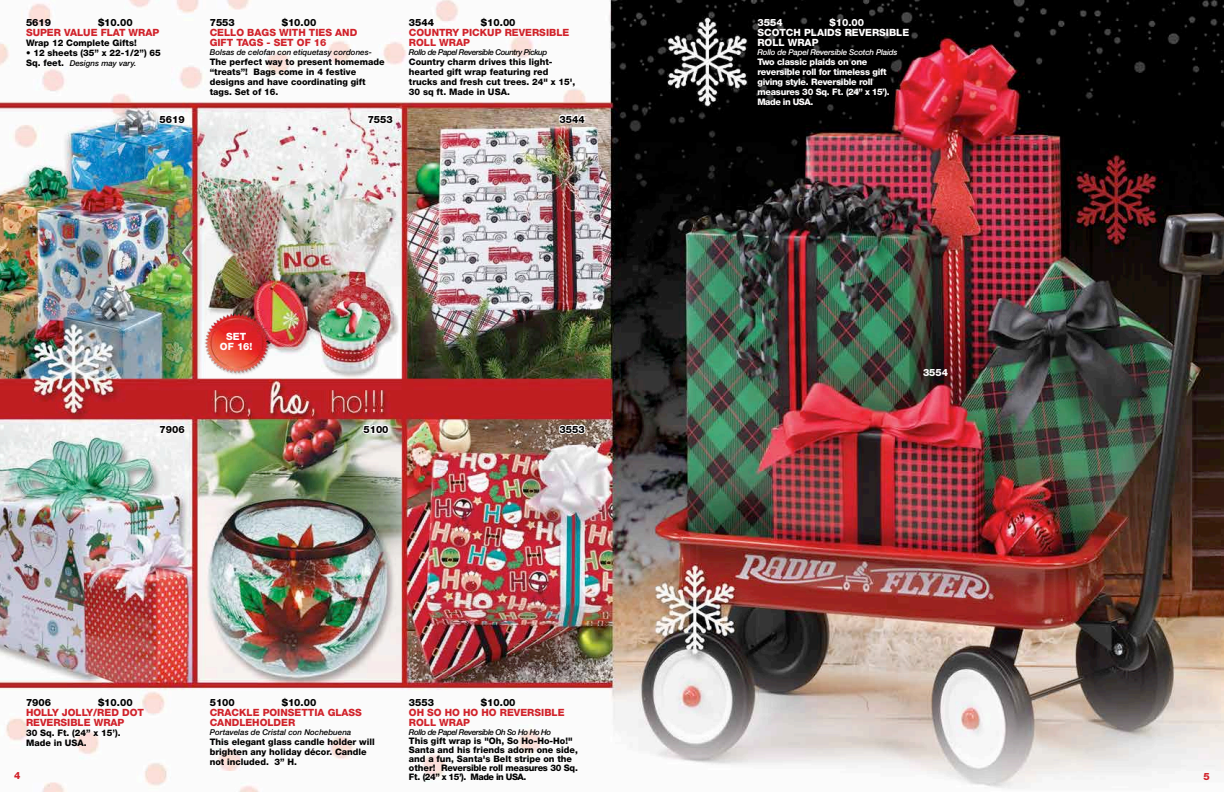
<style>
.page{position:relative;width:1224px;height:792px;background:#fff}
.page>*{position:absolute;margin:0;border:0;box-sizing:border-box;transform-origin:0 0}
.t1{font:800 10px/10px "Helvetica Neue";color:#d1222a}
.t2{font:800 10px "Helvetica Neue";color:#000}
.t3{font:800 10px/10px "Helvetica Neue";color:#fffefe;text-align:center}
.t4{font:800 9px/10px "Helvetica Neue";color:#000}
.t5{font:800 9px/10px "Helvetica Neue";letter-spacing:-.025em;color:#fffefe}
.t6{font:800 9px "Helvetica Neue";letter-spacing:-.05em;color:#000}
.t7{font:italic 500 8px "Helvetica Neue";color:#000}
.t8{font:italic 500 8px "Helvetica Neue";letter-spacing:-.05em;color:#000}
.t9{font:italic 500 8px "Helvetica Neue";letter-spacing:-.025em;color:#fffefe}
.s1{font-weight:800;font-style:normal;font-size:9px}
</style>
<div class="page">
<img style="left:0;top:0;width:1224px;height:792px">
<img style="left:188px;top:297px;width:98px;height:92px">
<svg style="left:158px;top:112px;width:28px;height:14px"></svg>
<svg style="left:366px;top:113px;width:29px;height:12px"></svg>
<svg style="left:558px;top:111px;width:28px;height:14px"></svg>
<svg style="left:158px;top:423px;width:29px;height:13px"></svg>
<svg style="left:558px;top:424px;width:28px;height:11px"></svg>
<svg style="left:362px;top:424px;width:28px;height:11px"></svg>
<p class="t2" style="left:26px;top:16px;width:27px">5619</p>
<p class="t2" style="left:98px;top:16px;width:36px">$10.00</p>
<p class="t1" style="left:26px;top:27px;width:135px">SUPER VALUE FLAT WRAP</p>
<p class="t4" style="left:26px;top:37px;width:112px">Wrap 12 Complete Gifts!</p>
<p class="t4" style="left:26px;top:47px;width:136px">• 12 sheets (35” x 22-1/2”) 65</p>
<p class="t7" style="left:26px;top:58px;width:112px"><span class="s1">Sq. feet.</span> Designs may vary.</p>
<p class="t2" style="left:210px;top:16px;width:27px">7553</p>
<p class="t2" style="left:282px;top:16px;width:36px">$10.00</p>
<p class="t1" style="left:210px;top:27px;width:149px">CELLO BAGS WITH TIES AND<br>GIFT TAGS - SET OF 16</p>
<p class="t7" style="left:210px;top:47px;width:164px">Bolsas de celofan con etiquetasy cordones-</p>
<p class="t4" style="left:210px;top:56px;width:176px">The perfect way to present homemade “treats”! Bags come in 4 festive designs and have coordinating gift tags. Set of 16.</p>
<p class="t2" style="left:409px;top:16px;width:27px">3544</p>
<p class="t2" style="left:481px;top:16px;width:36px">$10.00</p>
<p class="t1" style="left:409px;top:27px;width:162px">COUNTRY PICKUP REVERSIBLE<br>ROLL WRAP</p>
<p class="t8" style="left:409px;top:47px;width:140px">Rollo de Papel Reversible Country Pickup</p>
<p class="t4" style="left:409px;top:56px;width:168px">Country charm drives this light&shy;hearted gift wrap featuring red trucks and fresh cut trees. 24" x 15',<br>30 sq ft. Made in USA.</p>
<p class="t2" style="left:159px;top:113px;width:27px">5619</p>
<p class="t2" style="left:368px;top:113px;width:27px">7553</p>
<p class="t2" style="left:559px;top:113px;width:27px">3544</p>
<p class="t3" style="left:220px;top:331px;width:34px">SET<br>OF 16!</p>
<p class="t2" style="left:159px;top:423px;width:27px">7906</p>
<p class="t2" style="left:559px;top:423px;width:27px">3553</p>
<p class="t2" style="left:363px;top:423px;width:27px">5100</p>
<p class="t3" style="left:757px;top:17px;width:153px;text-align:left;text-indent:72px">$10.00<br>SCOTCH PLAIDS REVERSIBLE<br>ROLL WRAP</p>
<p class="t9" style="left:757px;top:47px;width:142px">Rollo de Papel Reversible Scotch Plaids</p>
<p class="t5" style="left:757px;top:56px;width:134px">Two classic plaids on one reversible roll for timeless gift giving style. Reversible roll measures 30 Sq. Ft. (24” x 15’).<br>Made in USA.</p>
<p class="t3" style="left:757px;top:17px;width:27px">3554</p>
<p class="t3" style="left:923px;top:368px;width:27px">3554</p>
<p class="t2" style="left:26px;top:697px;width:27px">7906</p>
<p class="t2" style="left:98px;top:697px;width:36px">$10.00</p>
<p class="t1" style="left:26px;top:707px;width:119px">HOLLY JOLLY/RED DOT<br>REVERSIBLE WRAP</p>
<p class="t4" style="left:26px;top:728px;width:96px">30 Sq. Ft. (24” x 15’).<br>Made in USA.</p>
<p class="t2" style="left:210px;top:697px;width:27px">5100</p>
<p class="t2" style="left:282px;top:697px;width:36px">$10.00</p>
<p class="t1" style="left:210px;top:707px;width:154px">CRACKLE POINSETTIA GLASS<br>CANDLEHOLDER</p>
<p class="t7" style="left:210px;top:727px;width:143px">Portavelas de Cristal con Nochebuena</p>
<p class="t4" style="left:210px;top:737px;width:167px">This elegant glass candle holder will brighten any holiday décor. Candle not included. 3” H.</p>
<p class="t2" style="left:409px;top:697px;width:27px">3553</p>
<p class="t2" style="left:481px;top:697px;width:36px">$10.00</p>
<p class="t1" style="left:409px;top:707px;width:157px">OH SO HO HO HO REVERSIBLE<br>ROLL WRAP</p>
<p class="t8" style="left:409px;top:727px;width:144px">Rollo de Papel Reversible Oh So Ho Ho Ho</p>
<p class="t4" style="left:409px;top:736px;width:170px;line-height:9px">This gift wrap is "Oh, So Ho-Ho-Ho!" Santa and his friends adorn one side, and a fun, Santa's Belt stripe on the other! Reversible roll measures 30 Sq.</p>
<p class="t1" style="left:14px;top:771px;width:8px">4</p>
<p class="t6" style="left:409px;top:772px;width:119px">Ft. (24” x 15’). Made in USA.</p>
<p class="t1" style="left:1204px;top:771px;width:8px">5</p>
</div>
